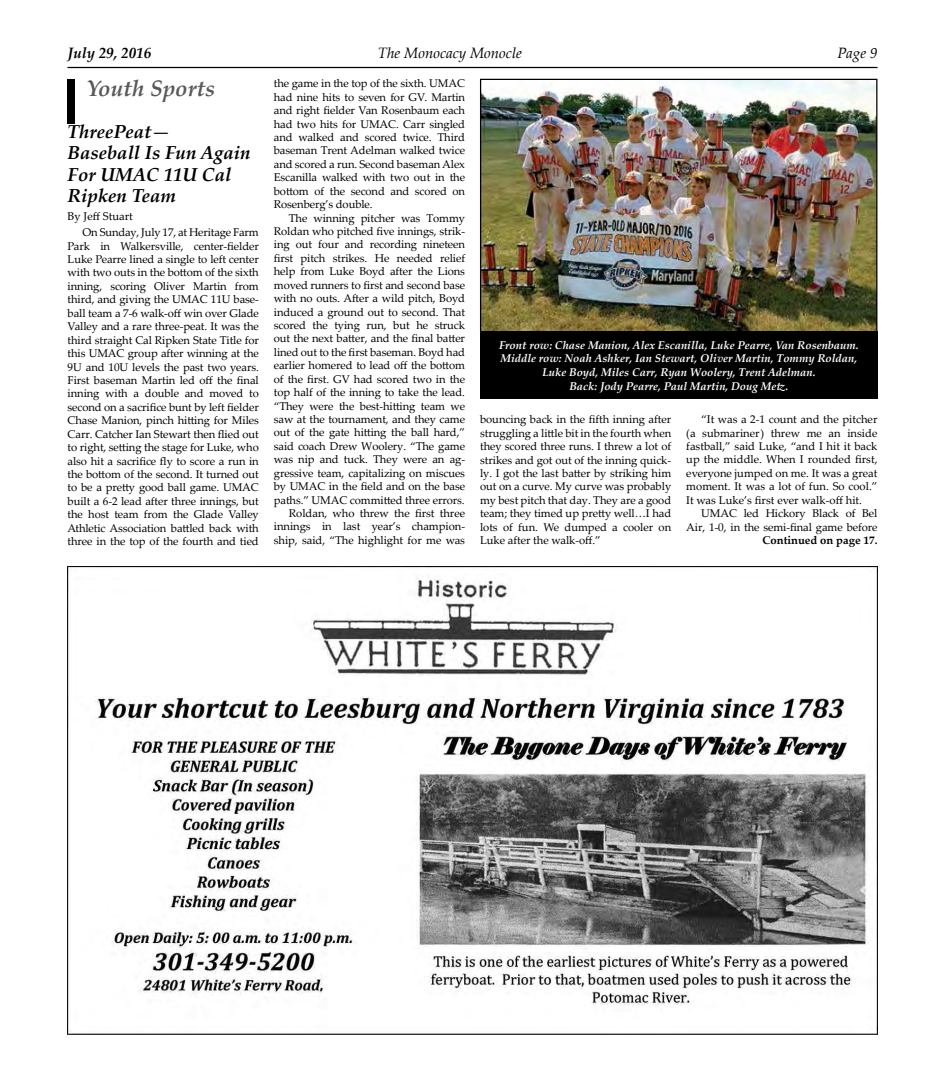
<style>
.page{position:relative;width:945px;height:1080px;background:#fff}
.page>*{position:absolute;margin:0;border:0;box-sizing:border-box;transform-origin:0 0}
.t1{font:italic 700 22.5px "Palatino Linotype";color:#58595b}
.t2{font:italic 700 18.75px/21.2px "Palatino Linotype";color:#000}
.t3{font:italic 15px "Palatino Linotype";color:#000}
.t4{font:italic 700 15px "Palatino Linotype";color:#000}
.t5{font:11.25px/13.4px "Palatino Linotype";letter-spacing:-.01em;color:#000;text-align:justify}
.t6{font:italic 700 11.25px/13.8px "Palatino Linotype";color:#fff;text-align:center}
.t7{font:700 11.25px "Palatino Linotype";color:#000}
</style>
<div class="page">
<hr style="left:68px;top:67px;width:810px;height:1px;background:#000">
<div style="left:68px;top:79px;width:7px;height:45px;background:#000"></div>
<img style="left:68px;top:567px;width:809px;height:468px">
<img style="left:482px;top:81px;width:393px;height:250px">
<div style="left:480px;top:79px;width:397px;height:254px;border:1px solid #000"></div>
<div style="left:480px;top:332px;width:398px;height:67px;background:#000"></div>
<h3 class="t4" style="left:68px;top:43px;width:85px">July 29, 2016</h3>
<h3 class="t3" style="left:378px;top:43px;width:146px">The Monocacy Monocle</h3>
<h3 class="t3" style="left:838px;top:43px;width:41px">Page 9</h3>
<h1 class="t1" style="left:86px;top:72px;width:130px">Youth Sports</h1>
<h2 class="t2" style="left:68px;top:120px;width:184px">ThreePeat—<br>Baseball Is Fun Again<br>For UMAC 11U Cal<br>Ripken Team</h2>
<p class="t5" style="left:83px;top:208px;width:178px;line-height:16px;text-indent:-15px">By Jeff Stuart<br>On Sunday, July 17, at Heritage Farm</p>
<p class="t5" style="left:68px;top:239px;width:193px">Park in Walkersville, center-fielder Luke Pearre lined a single to left center with two outs in the bottom of the sixth inning, scoring Oliver Martin from third, and giving the UMAC 11U base&shy;ball team a 7-6 walk-off win over Glade Valley and a rare three-peat. It was the third straight Cal Ripken State Title for this UMAC group after winning at the 9U and 10U levels the past two years.<br>First baseman Martin led off the final inning with a double and moved to second on a sacrifice bunt by left fielder Chase Manion, pinch hitting for Miles Carr. Catcher Ian Stewart then flied out to right, setting the stage for Luke, who also hit a sacrifice fly to score a run in the bottom of the second. It turned out to be a pretty good ball game. UMAC built a 6-2 lead after three innings, but the host team from the Glade Valley Athletic Association battled back with three in the top of the fourth and tied</p>
<p class="t5" style="left:274px;top:76px;width:193px">the game in the top of the sixth. UMAC had nine hits to seven for GV. Martin and right fielder Van Rosenbaum each had two hits for UMAC. Carr singled and walked and scored twice. Third baseman Trent Adelman walked twice and scored a run. Second baseman Alex Escanilla walked with two out in the bottom of the second and scored on Rosenberg’s double.</p>
<p class="t5" style="left:274px;top:211px;width:193px;text-align:right">The winning pitcher was Tommy Roldan who pitched five innings, strik&shy;ing out four and recording nineteen first pitch strikes. He needed relief help from Luke Boyd after the Lions moved runners to first and second base with no outs. After a wild pitch, Boyd induced a ground out to second. That scored the tying run, but he struck out the next batter, and the final batter lined out to the first baseman. Boyd had earlier homered to lead off the bottom of the first. GV had scored two in the top half of the inning to take the lead. “They were the best-hitting team we saw at the tournament, and they came out of the gate hitting the ball hard,” said coach Drew Woolery. “The game was nip and tuck. They were an ag&shy;gressive team, capitalizing on miscues by UMAC in the field and on the base paths.” UMAC committed three errors.<br>Roldan, who threw the first three innings in last year’s champion&shy;ship, said, “The highlight for me was</p>
<p class="t6" style="left:499px;top:338px;width:361px">Front row: Chase Manion, Alex Escanilla, Luke Pearre, Van Rosenbaum.<br>Middle row: Noah Ashker, Ian Stewart, Oliver Martin, Tommy Roldan, Luke Boyd, Miles Carr, Ryan Woolery, Trent Adelman.<br>Back: Jody Pearre, Paul Martin, Doug Metz.</p>
<p class="t5" style="left:480px;top:412px;width:193px">bouncing back in the fifth inning after struggling a little bit in the fourth when they scored three runs. I threw a lot of strikes and got out of the inning quick&shy;ly. I got the last batter by striking him out on a curve. My curve was probably my best pitch that day. They are a good team; they timed up pretty well…I had lots of fun. We dumped a cooler on Luke after the walk-off.”</p>
<p class="t5" style="left:686px;top:412px;width:193px;text-indent:15px">“It was a 2-1 count and the pitcher (a submariner) threw me an inside fastball,” said Luke, “and I hit it back up the middle. When I rounded first, everyone jumped on me. It was a great moment. It was a lot of fun. So cool.” It was Luke’s first ever walk-off hit.</p>
<p class="t5" style="left:686px;top:506px;width:193px;text-align:right">UMAC led Hickory Black of Bel<br>Air, 1-0, in the semi-final game before</p>
<p class="t7" style="left:763px;top:533px;width:116px">Continued on page 17.</p>
</div>
